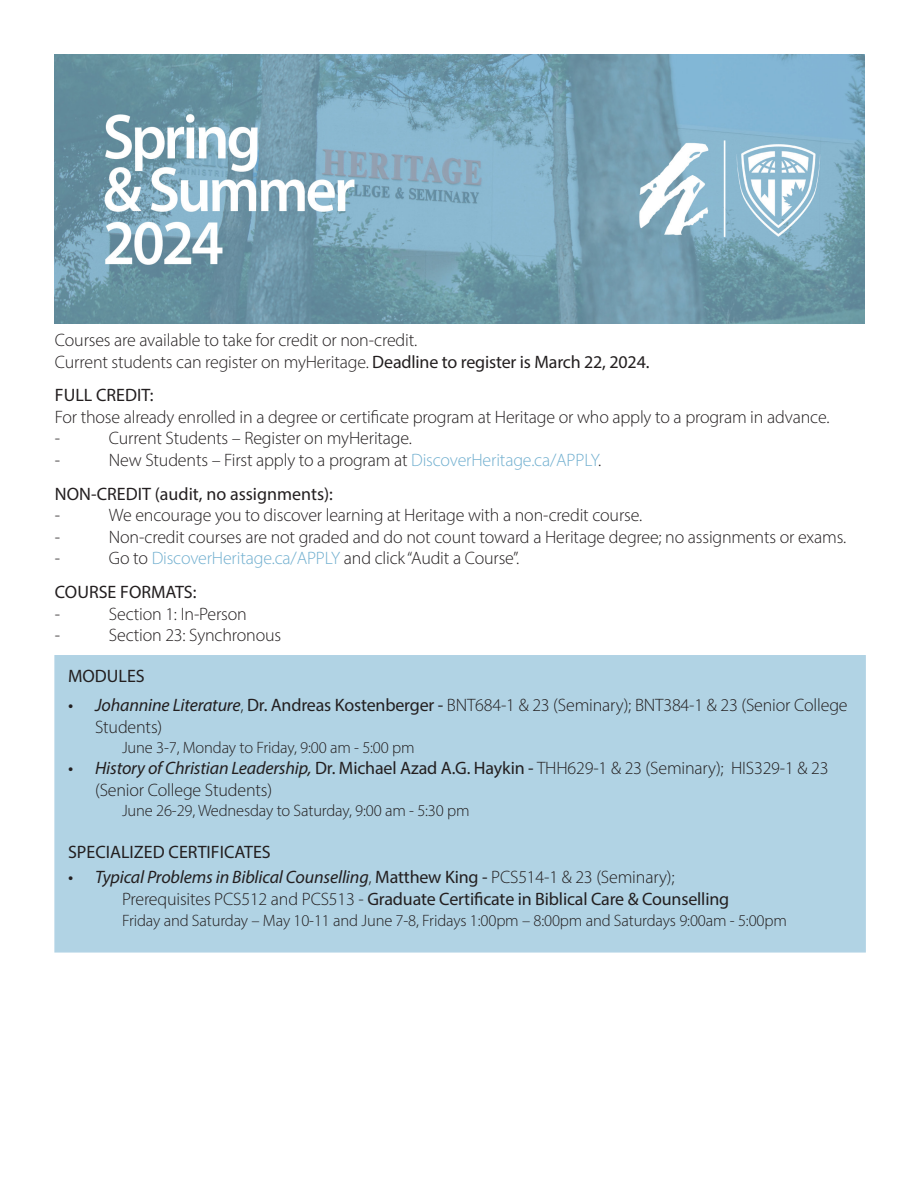
<style>
.page{position:relative;width:918px;height:1188px;background:#fff}
.page>*{position:absolute;margin:0;border:0;box-sizing:border-box;transform-origin:0 0}
.t1{font:300 18px/21.6px "Myriad Pro";letter-spacing:-.01em;color:#231f20}
.t2{font:18px "Myriad Pro";color:#231f20}
.t3{font:italic 18px "Myriad Pro";letter-spacing:-.01em;color:#231f20}
.t4{font:300 16.5px "Myriad Pro";letter-spacing:-.01em;color:#231f20}
.s1{font-weight:400}
.s2{color:#71afcf}
.s3{font-weight:400;font-style:italic}
.s4{font-weight:300;font-style:normal}
.s5{font-style:normal}
.s6{font-weight:300}
</style>
<div class="page">
<div style="left:54px;top:655px;width:812px;height:298px;background:#b1d3e4"></div>
<img style="left:54px;top:54px;width:810px;height:270px">
<p class="t1" style="left:55px;top:329px;width:364px">Courses are available to take for credit or non-credit.</p>
<p class="t1" style="left:55px;top:351px;width:596px">Current students can register on myHeritage. <span class="s1">Deadline to register is March 22, 2024.</span></p>
<p class="t2" style="left:55px;top:384px;width:100px">FULL CREDIT:</p>
<p class="t1" style="left:55px;top:406px;width:776px">For those already enrolled in a degree or certificate program at Heritage or who apply to a program in advance.</p>
<p class="t1" style="left:55px;top:427px;width:7px">-</p>
<p class="t1" style="left:109px;top:427px;width:305px">Current Students – Register on myHeritage.</p>
<p class="t1" style="left:55px;top:449px;width:7px">-</p>
<p class="t1" style="left:109px;top:449px;width:494px">New Students – First apply to a program at <span class="s2">DiscoverHeritage.ca/APPLY</span>.</p>
<p class="t2" style="left:55px;top:482px;width:280px">NON-CREDIT (audit, no assignments):</p>
<p class="t1" style="left:55px;top:504px;width:7px">-</p>
<p class="t1" style="left:109px;top:504px;width:535px">We encourage you to discover learning at Heritage with a non-credit course.</p>
<p class="t1" style="left:55px;top:526px;width:7px">-</p>
<p class="t1" style="left:109px;top:526px;width:739px">Non-credit courses are not graded and do not count toward a Heritage degree; no assignments or exams.</p>
<p class="t1" style="left:55px;top:547px;width:7px">-</p>
<p class="t1" style="left:109px;top:547px;width:412px">Go to <span class="s2">DiscoverHeritage.ca/APPLY</span> and click “Audit a Course”.</p>
<p class="t2" style="left:55px;top:581px;width:143px">COURSE FORMATS:</p>
<p class="t1" style="left:55px;top:603px;width:7px">-</p>
<p class="t1" style="left:109px;top:603px;width:139px">Section 1: In-Person</p>
<p class="t1" style="left:55px;top:624px;width:7px">-</p>
<p class="t1" style="left:109px;top:624px;width:174px">Section 23: Synchronous</p>
<p class="t2" style="left:68px;top:665px;width:78px">MODULES</p>
<p class="t1" style="left:95px;top:694px;width:754px;text-indent:-27px"><span class="s3">• Johannine Literature</span>, <span class="s1">Dr. Andreas Kostenberger -</span> BNT684-1 &amp; 23 (Seminary); BNT384-1 &amp; 23 (Senior College<br>Students)</p>
<p class="t4" style="left:122px;top:737px;width:294px">June 3-7, Monday to Friday, 9:00 am - 5:00 pm</p>
<p class="t1" style="left:95px;top:757px;width:735px;text-indent:-27px"><span class="s3">• History of Christian Leadership,</span> <span class="s1">Dr. Michael Azad A.G. Haykin -</span> THH629-1 &amp; 23 (Seminary); HIS329-1 &amp; 23 (Senior College Students)</p>
<p class="t4" style="left:122px;top:800px;width:349px">June 26-29, Wednesday to Saturday, 9:00 am - 5:30 pm</p>
<p class="t2" style="left:68px;top:840px;width:204px">SPECIALIZED CERTIFICATES</p>
<p class="t3" style="left:68px;top:866px;width:608px">• Typical Problems in Biblical Counselling<span class="s4">,</span> <span class="s5">Matthew King -</span> <span class="s4">PCS514-1 &amp; 23 (Seminary);</span></p>
<p class="t2" style="left:122px;top:888px;width:609px"><span class="s6">Prerequisites PCS512 and PCS513 -</span> Graduate Certificate in Biblical Care &amp; Counselling</p>
<p class="t4" style="left:122px;top:911px;width:666px">Friday and Saturday – May 10-11 and June 7-8, Fridays 1:00pm – 8:00pm and Saturdays 9:00am - 5:00pm</p>
</div>
